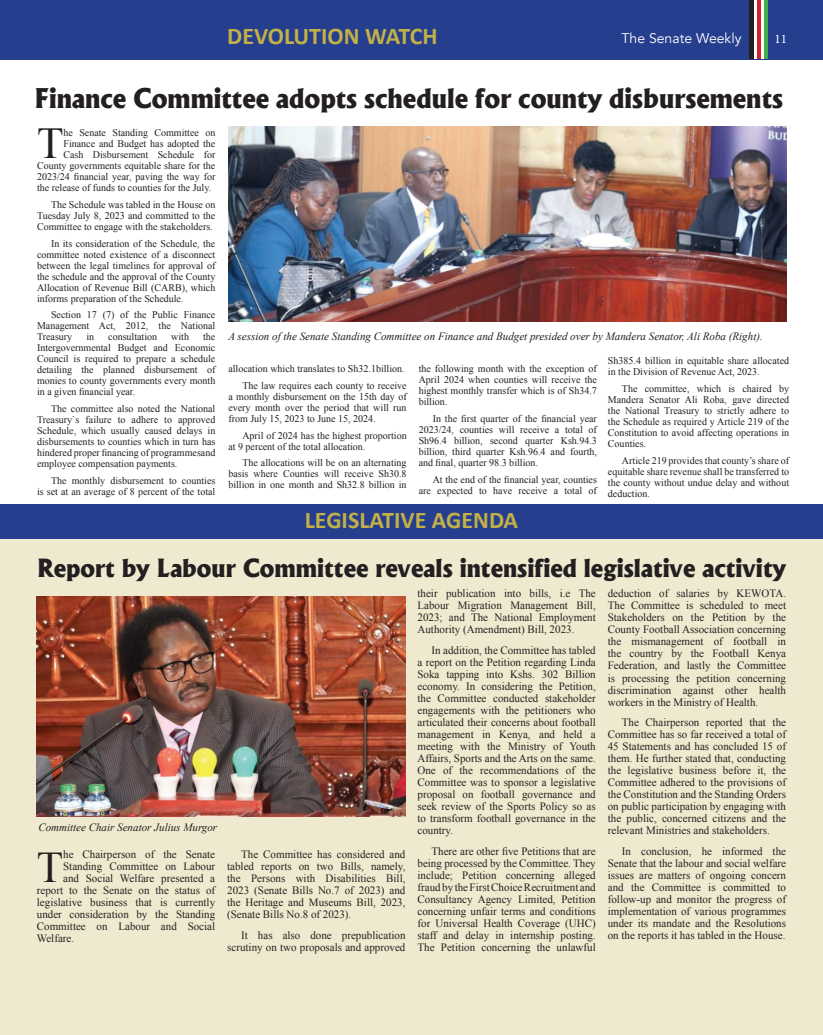
<style>
.page{position:relative;width:823px;height:1035px;background:#fff}
.page>*{position:absolute;margin:0;border:0;box-sizing:border-box;transform-origin:0 0}
.t1{font:44.1px "Times New Roman";color:#231f20}
.t2{font:43.8px "Times New Roman";color:#231f20}
.t3{font:800 26px "Albertus";color:#231f20}
.t4{font:800 24px "Albertus";color:#231f20}
.t5{font:700 24px "Calibri";color:#c2b048}
.t6{font:14px "Avenir";color:#fff}
.t7{font:13px "Minion Pro";color:#fff}
.t8{font:11.2px/12px "Times New Roman";color:#231f20;text-align:justify}
.t9{font:italic 11.2px "Times New Roman";color:#231f20}
.t10{font:10.2px/11px "Times New Roman";color:#231f20;text-align:justify}
</style>
<div class="page">
<div style="left:0;top:0;width:822px;height:60px;background:#253f8e"></div>
<hr style="left:749px;top:0;width:4px;height:59px;background:#231f20">
<svg style="left:756px;top:0;width:4px;height:59px"></svg>
<svg style="left:763px;top:0;width:4px;height:59px"></svg>
<hr style="left:754px;top:0;width:2px;height:59px;background:#fff">
<hr style="left:760px;top:0;width:3px;height:59px;background:#fff">
<div style="left:0;top:539px;width:822px;height:496px;background:#efeacf"></div>
<img style="left:228px;top:126px;width:557px;height:196px">
<img style="left:37px;top:596px;width:368px;height:220px">
<div style="left:0;top:505px;width:822px;height:34px;background:#253f8e"></div>
<h3 class="t5" style="left:227px;top:22px;width:212px">DEVOLUTION WATCH</h3>
<p class="t6" style="left:621px;top:30px;width:121px">The Senate Weekly</p>
<p class="t7" style="left:774px;top:30px;width:14px">11</p>
<h3 class="t3" style="left:34px;top:82px;width:750px">Finance Committee adopts schedule for county disbursements</h3>
<h1 class="t1" style="left:37px;top:114px;width:28px">T</h1>
<p class="t10" style="left:63px;top:127px;width:153px">he Senate Standing Committee on</p>
<p class="t10" style="left:63px;top:138px;width:153px">Finance and Budget has adopted the</p>
<p class="t10" style="left:63px;top:149px;width:153px">Cash Disbursement Schedule for</p>
<p class="t10" style="left:37px;top:160px;width:180px">County governments equitable share for the</p>
<p class="t10" style="left:37px;top:171px;width:180px">2023/24 financial year, paving the way for</p>
<p class="t10" style="left:37px;top:182px;width:176px">the release of funds to counties for the July.</p>
<p class="t10" style="left:37px;top:199px;width:180px;text-indent:14px">The Schedule was tabled in the House on Tuesday July 8, 2023 and committed to the Committee to engage with the stakeholders.</p>
<p class="t10" style="left:37px;top:238px;width:180px;text-indent:14px">In its consideration of the Schedule, the committee noted existence of a disconnect between the legal timelines for approval of the schedule and the approval of the County Allocation of Revenue Bill (CARB), which informs preparation of the Schedule.</p>
<p class="t10" style="left:37px;top:309px;width:180px;text-indent:14px">Section 17 (7) of the Public Finance Management Act, 2012, the National Treasury</p>
<p class="t10" style="left:37px;top:331px;width:180px;text-indent:166px">the Intergovernmental Budget and Economic Council is required to prepare a schedule detailing the planned disbursement of monies to county governments every month in a given financial year.</p>
<p class="t10" style="left:37px;top:403px;width:180px;text-indent:14px">The committee also noted the National Treasury`s failure to adhere to approved Schedule, which usually caused delays in disbursements to counties which in turn has hindered proper financing of programmesand employee compensation payments.</p>
<p class="t10" style="left:37px;top:475px;width:180px;text-align:right">The monthly disbursement to counties<br>is set at an average of 8 percent of the total</p>
<p class="t10" style="left:86px;top:331px;width:9px">in</p>
<p class="t10" style="left:108px;top:331px;width:50px">consultation</p>
<p class="t10" style="left:171px;top:331px;width:19px">with</p>
<p class="t9" style="left:228px;top:329px;width:535px">A session of the Senate Standing Committee on Finance and Budget presided over by Mandera Senator, Ali Roba (Right).</p>
<p class="t10" style="left:228px;top:360px;width:180px;line-height:16.7px;text-align:right">allocation which translates to Sh32.1billion.<br>The law requires each county to receive</p>
<p class="t10" style="left:228px;top:391px;width:180px">a monthly disbursement on the 15th day of every month over the period that will run from July 15, 2023 to June 15, 2024.</p>
<p class="t10" style="left:228px;top:429px;width:180px;text-indent:14px">April of 2024 has the highest proportion at 9 percent of the total allocation.</p>
<p class="t10" style="left:228px;top:457px;width:180px;text-indent:14px">The allocations will be on an alternating basis where Counties will receive Sh30.8 billion in one month and Sh32.8 billion in</p>
<p class="t10" style="left:418px;top:363px;width:180px">the following month with the exception of April 2024 when counties will receive the highest monthly transfer which is of Sh34.7 billion.</p>
<p class="t10" style="left:418px;top:413px;width:180px;text-indent:14px">In the first quarter of the financial year 2023/24, counties will receive a total of Sh96.4 billion, second quarter Ksh.94.3 billion, third quarter Ksh.96.4 and fourth, and final, quarter 98.3 billion.</p>
<p class="t10" style="left:418px;top:473px;width:180px;text-align:right">At the end of the financial year, counties are expected to have receive a total of</p>
<h3 class="t5" style="left:304px;top:505px;width:215px">LEGISLATIVE AGENDA</h3>
<p class="t10" style="left:607px;top:355px;width:182px">Sh385.4 billion in equitable share allocated in the Division of Revenue Act, 2023.</p>
<p class="t10" style="left:607px;top:383px;width:182px;text-indent:14px">The committee, which is chaired by Mandera Senator Ali Roba, gave directed the National Treasury to strictly adhere to the Schedule as required y Article 219 of the Constitution to avoid affecting operations in Counties.</p>
<p class="t10" style="left:607px;top:454px;width:182px;text-indent:14px">Article 219 provides that county’s share of equitable share revenue shall be transferred to the county without undue delay and without deduction.</p>
<h3 class="t4" style="left:37px;top:553px;width:750px">Report by Labour Committee reveals intensified legislative activity</h3>
<p class="t9" style="left:38px;top:820px;width:180px">Committee Chair Senator Julius Murgor</p>
<h2 class="t2" style="left:37px;top:838px;width:28px">T</h2>
<p class="t8" style="left:63px;top:848px;width:153px">he Chairperson of the Senate</p>
<p class="t8" style="left:63px;top:860px;width:153px">Standing Committee on Labour</p>
<p class="t8" style="left:63px;top:872px;width:153px">and Social Welfare presented a</p>
<p class="t8" style="left:37px;top:884px;width:180px">report to the Senate on the status of</p>
<p class="t8" style="left:37px;top:896px;width:180px">legislative business that is currently</p>
<p class="t8" style="left:37px;top:908px;width:180px">under consideration by the Standing</p>
<p class="t8" style="left:37px;top:920px;width:180px">Committee on Labour and Social</p>
<p class="t8" style="left:37px;top:932px;width:39px">Welfare.</p>
<p class="t8" style="left:227px;top:848px;width:180px;text-indent:14px">The Committee has considered and tabled reports on two Bills, namely, the Persons with Disabilities Bill, 2023 (Senate Bills No.7 of 2023) and the Heritage and Museums Bill, 2023, (Senate Bills No.8 of 2023).</p>
<p class="t8" style="left:227px;top:929px;width:180px;text-align:right">It has also done prepublication scrutiny on two proposals and approved</p>
<p class="t8" style="left:417px;top:587px;width:180px">their publication into bills, i.e The Labour Migration Management Bill, 2023; and The National Employment Authority (Amendment) Bill, 2023.</p>
<p class="t8" style="left:417px;top:644px;width:180px;text-indent:14px">In addition, the Committee has tabled a report on the Petition regarding Linda Soka tapping into Kshs. 302 Billion economy. In considering the Petition, the Committee conducted stakeholder engagements with the petitioners who articulated their concerns about football management in Kenya, and held a meeting with the Ministry of Youth Affairs, Sports and the Arts on the same.<br>One of the recommendations of the Committee was to sponsor a legislative proposal on football governance and seek review of the Sports Policy so as to transform football governance in the country.</p>
<p class="t8" style="left:417px;top:844px;width:180px;text-indent:14px">There are other five Petitions that are being processed by the Committee. They include; Petition concerning alleged fraud by the First Choice Recruitment and Consultancy Agency Limited, Petition concerning unfair terms and conditions for Universal Health Coverage (UHC) staff and delay in internship posting.<br>The Petition concerning the unlawful</p>
<p class="t8" style="left:607px;top:587px;width:180px">deduction of salaries by KEWOTA.<br>The Committee is scheduled to meet Stakeholders on the Petition by the County Football Association concerning the mismanagement of football in the country by the Football Kenya Federation, and lastly the Committee is processing the petition concerning discrimination against other health workers in the Ministry of Health.</p>
<p class="t8" style="left:607px;top:716px;width:180px;text-indent:14px">The Chairperson reported that the Committee has so far received a total of 45 Statements and has concluded 15 of them. He further stated that, conducting the legislative business before it, the Committee adhered to the provisions of the Constitution and the Standing Orders on public participation by engaging with the public, concerned citizens and the relevant Ministries and stakeholders.</p>
<p class="t8" style="left:607px;top:844px;width:180px;text-indent:14px">In conclusion, he informed the Senate that the labour and social welfare issues are matters of ongoing concern and the Committee is committed to follow-up and monitor the progress of implementation of various programmes under its mandate and the Resolutions on the reports it has tabled in the House.</p>
</div>
